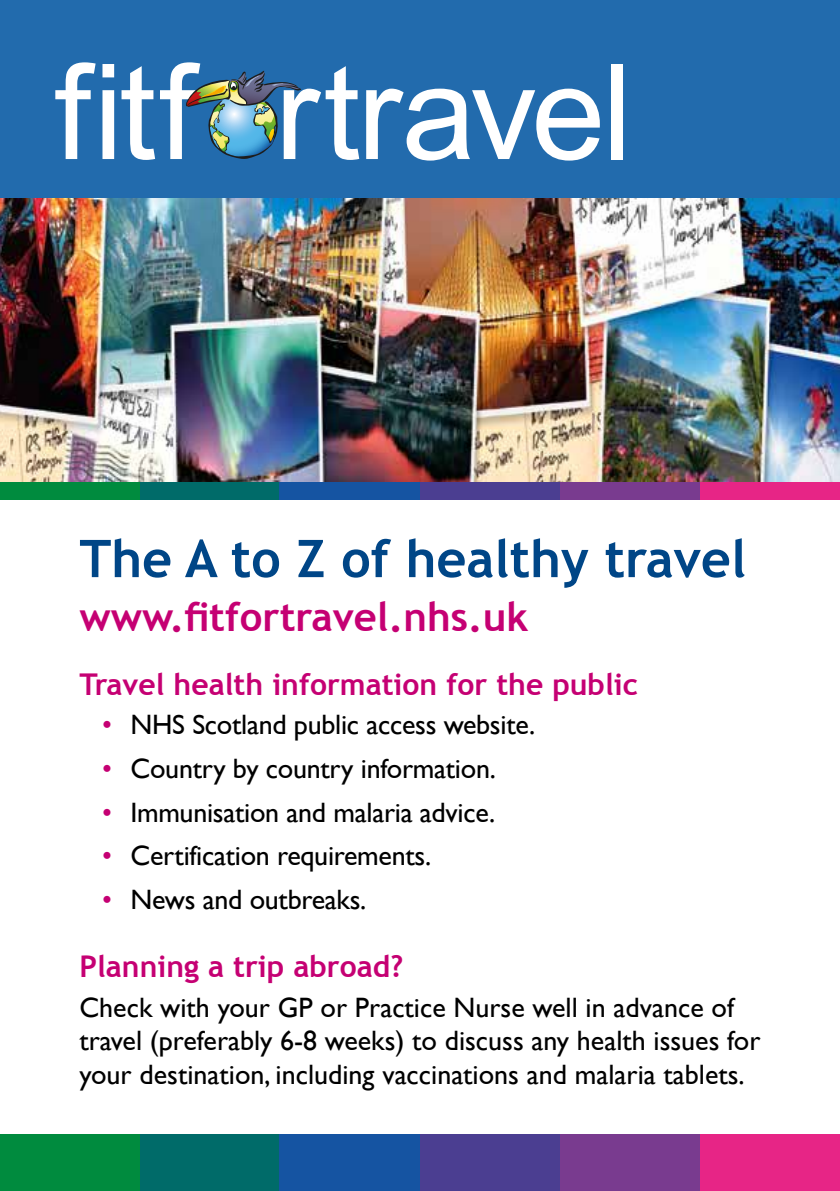
<style>
.page{position:relative;width:840px;height:1191px;background:#fff}
.page>*{position:absolute;margin:0;border:0;box-sizing:border-box;transform-origin:0 0}
.t1{font:700 52px "Trebuchet MS";color:#004687}
.t2{font:700 40px "Trebuchet MS";color:#c50073}
.t3{font:700 30px "Trebuchet MS";color:#c50073}
.t4{font:28px/33.6px "Gill Sans";letter-spacing:-.01em;color:#000}
.s1{color:#c50073}
</style>
<div class="page">
<div style="left:0;top:0;width:839px;height:459px;background:#226bad"></div>
<img style="left:0;top:198px;width:839px;height:284px">
<div style="left:139px;top:1134px;width:140px;height:57px;background:#006b69"></div>
<div style="left:0;top:1134px;width:139px;height:57px;background:#008b3e"></div>
<div style="left:279px;top:1134px;width:141px;height:57px;background:#1554a2"></div>
<div style="left:420px;top:1134px;width:140px;height:57px;background:#4b3e91"></div>
<div style="left:560px;top:1134px;width:140px;height:57px;background:#793b8f"></div>
<div style="left:700px;top:1134px;width:139px;height:57px;background:#e72586"></div>
<div style="left:139px;top:482px;width:140px;height:17px;background:#006b69"></div>
<div style="left:0;top:482px;width:139px;height:17px;background:#008b3e"></div>
<div style="left:279px;top:482px;width:141px;height:17px;background:#1554a2"></div>
<div style="left:420px;top:482px;width:140px;height:17px;background:#4b3e91"></div>
<div style="left:560px;top:482px;width:140px;height:17px;background:#793b8f"></div>
<div style="left:700px;top:482px;width:139px;height:17px;background:#e72586"></div>
<svg style="left:55px;top:62px;width:41px;height:97px"></svg>
<svg style="left:102px;top:64px;width:12px;height:95px"></svg>
<svg style="left:366px;top:89px;width:233px;height:72px"></svg>
<div style="left:611px;top:64px;width:11px;height:95px;background:#fff"></div>
<svg style="left:121px;top:62px;width:238px;height:98px"></svg>
<h1 class="t1" style="left:79px;top:526px;width:668px">The A to Z of healthy travel</h1>
<h2 class="t2" style="left:79px;top:591px;width:450px">www.fitfortravel.nhs.uk</h2>
<p class="t3" style="left:79px;top:666px;width:560px">Travel health information for the public</p>
<p class="t4" style="left:102px;top:708px;width:434px"><span class="s1">•</span> NHS Scotland public access website.</p>
<p class="t4" style="left:102px;top:751px;width:395px"><span class="s1">•</span> Country by country information.</p>
<p class="t4" style="left:102px;top:795px;width:394px"><span class="s1">•</span> Immunisation and malaria advice.</p>
<p class="t4" style="left:102px;top:838px;width:330px"><span class="s1">•</span> Certification requirements.</p>
<p class="t4" style="left:102px;top:882px;width:265px"><span class="s1">•</span> News and outbreaks.</p>
<p class="t3" style="left:79px;top:947px;width:325px">Planning a trip abroad?</p>
<p class="t4" style="left:79px;top:990px;width:682px">Check with your GP or Practice Nurse well in advance of travel (preferably 6-8 weeks) to discuss any health issues for your destination, including vaccinations and malaria tablets.</p>
</div>
